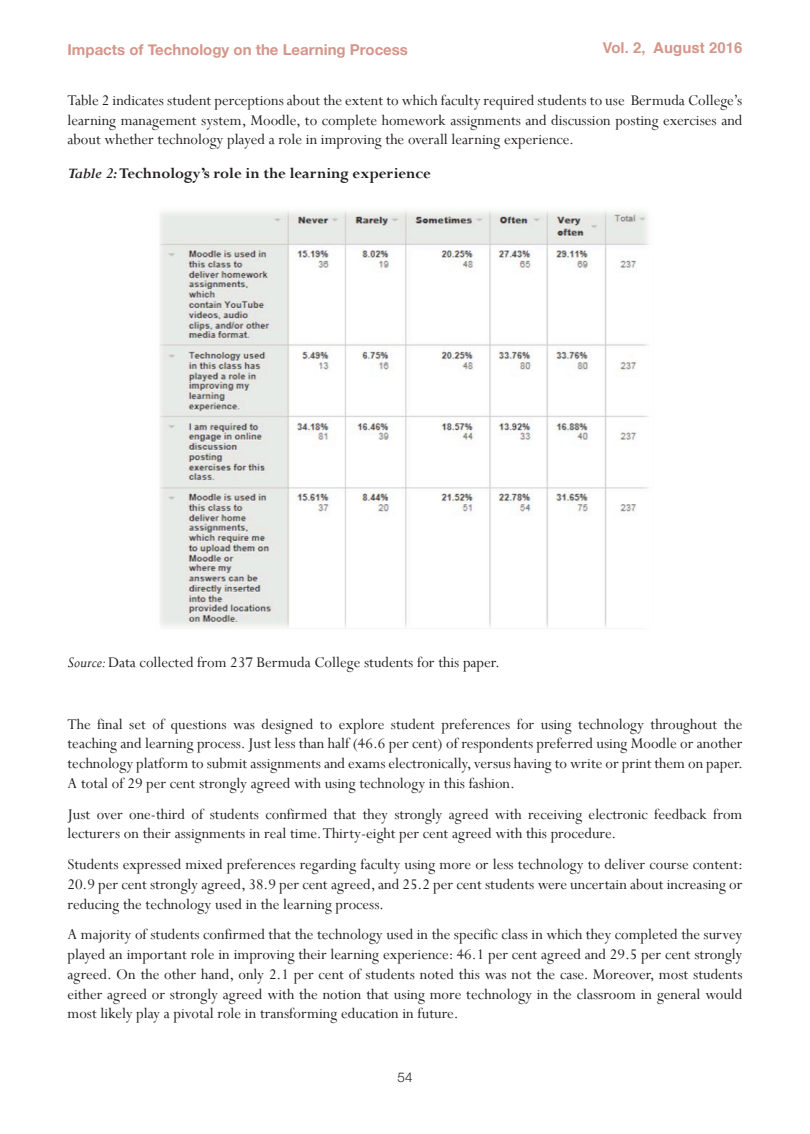
<style>
.page{position:relative;width:810px;height:1134px;background:#fff}
.page>*{position:absolute;margin:0;border:0;box-sizing:border-box;transform-origin:0 0}
.Body_Text{font:16.5px/19.8px "Perpetua";color:#231f20;text-align:justify}
.Body_Text-2{font:700 16.5px "Perpetua";color:#231f20}
.t1{font:700 15px "Helvetica Neue";color:#d4968a}
.t2{font:700 15px "Helvetica";color:#d4968a}
.t3{font:300 13.5px "Helvetica Neue";color:#231f20}
.s1{font-style:italic}
</style>
<div class="page">
<img style="left:159px;top:210px;width:490px;height:418px">
<p class="t2" style="left:68px;top:35px;width:170px">VOICES IN EDUCATION</p>
<p class="t2" style="left:602px;top:35px;width:142px">Vol. 2, August 2016</p>
<p class="t1" style="left:68px;top:38px;width:342px">Impacts of Technology on the Learning Process</p>
<p class="Body_Text" style="left:68px;top:90px;width:676px">Table 2 indicates student perceptions about the extent to which faculty required students to use Bermuda College’s learning management system, Moodle, to complete homework assignments and discussion posting exercises and about whether technology played a role in improving the overall learning experience.</p>
<p class="Body_Text-2" style="left:68px;top:163px;width:365px"><span class="s1">Table 2:</span> Technology’s role in the learning experience</p>
<p class="Body_Text" style="left:68px;top:652px;width:434px"><span class="s1">Source:</span> Data collected from 237 Bermuda College students for this paper.</p>
<p class="Body_Text" style="left:68px;top:714px;width:677px">The final set of questions was designed to explore student preferences for using technology throughout the teaching and learning process. Just less than half (46.6 per cent) of respondents preferred using Moodle or another technology platform to submit assignments and exams electronically, versus having to write or print them on paper.<br>A total of 29 per cent strongly agreed with using technology in this fashion.</p>
<p class="Body_Text" style="left:68px;top:804px;width:676px">Just over one-third of students confirmed that they strongly agreed with receiving electronic feedback from lecturers on their assignments in real time. Thirty-eight per cent agreed with this procedure.</p>
<p class="Body_Text" style="left:68px;top:854px;width:677px">Students expressed mixed preferences regarding faculty using more or less technology to deliver course content:<br>20.9 per cent strongly agreed, 38.9 per cent agreed, and 25.2 per cent students were uncertain about increasing or reducing the technology used in the learning process.</p>
<p class="Body_Text" style="left:68px;top:924px;width:677px">A majority of students confirmed that the technology used in the specific class in which they completed the survey played an important role in improving their learning experience: 46.1 per cent agreed and 29.5 per cent strongly agreed. On the other hand, only 2.1 per cent of students noted this was not the case. Moreover, most students either agreed or strongly agreed with the notion that using more technology in the classroom in general would most likely play a pivotal role in transforming education in future.</p>
<p class="t3" style="left:397px;top:1066px;width:17px">54</p>
</div>
